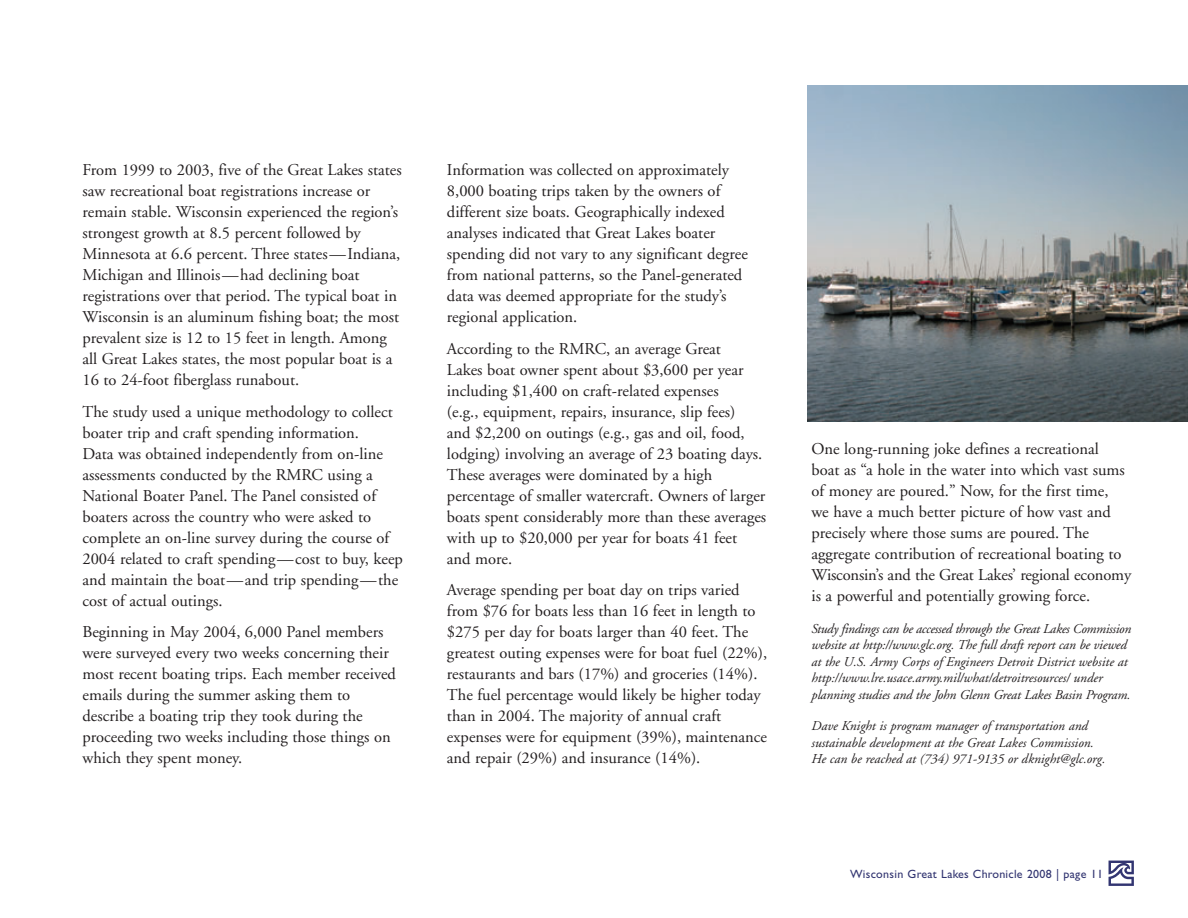
<style>
.page{position:relative;width:1188px;height:918px;background:#fff}
.page>*{position:absolute;margin:0;border:0;box-sizing:border-box;transform-origin:0 0}
.t1{font:16.5px/21px "Adobe Garamond";color:#231f20}
.t2{font:italic 13.5px/16.5px "Adobe Garamond";color:#231f20}
.t3{font:12px "Gill Sans";letter-spacing:.025em;color:#323571}
</style>
<div class="page">
<svg style="left:1109px;top:861px;width:25px;height:25px"></svg>
<img style="left:808px;top:86px;width:380px;height:335px">
<p class="t1" style="left:82px;top:161px;width:321px">From 1999 to 2003, five of the Great Lakes states saw recreational boat registrations increase or remain stable. Wisconsin experienced the region’s strongest growth at 8.5 percent followed by Minnesota at 6.6 percent. Three states—Indiana, Michigan and Illinois—had declining boat registrations over that period. The typical boat in Wisconsin is an aluminum fishing boat; the most prevalent size is 12 to 15 feet in length. Among all Great Lakes states, the most popular boat is a 16 to 24-foot fiberglass runabout.</p>
<p class="t1" style="left:82px;top:403px;width:322px">The study used a unique methodology to collect boater trip and craft spending information.<br>Data was obtained independently from on-line assessments conducted by the RMRC using a National Boater Panel. The Panel consisted of boaters across the country who were asked to complete an on-line survey during the course of 2004 related to craft spending—cost to buy, keep and maintain the boat—and trip spending—the cost of actual outings.</p>
<p class="t1" style="left:82px;top:623px;width:315px">Beginning in May 2004, 6,000 Panel members were surveyed every two weeks concerning their most recent boating trips. Each member received emails during the summer asking them to describe a boating trip they took during the proceeding two weeks including those things on which they spent money.</p>
<p class="t1" style="left:447px;top:161px;width:302px">Information was collected on approximately 8,000 boating trips taken by the owners of different size boats. Geographically indexed analyses indicated that Great Lakes boater spending did not vary to any significant degree from national patterns, so the Panel-generated data was deemed appropriate for the study’s regional application.</p>
<p class="t1" style="left:447px;top:340px;width:321px">According to the RMRC, an average Great<br>Lakes boat owner spent about $3,600 per year including $1,400 on craft-related expenses<br>(e.g., equipment, repairs, insurance, slip fees)<br>and $2,200 on outings (e.g., gas and oil, food, lodging) involving an average of 23 boating days.<br>These averages were dominated by a high percentage of smaller watercraft. Owners of larger boats spent considerably more than these averages with up to $20,000 per year for boats 41 feet<br>and more.</p>
<p class="t1" style="left:447px;top:581px;width:322px">Average spending per boat day on trips varied from $76 for boats less than 16 feet in length to $275 per day for boats larger than 40 feet. The greatest outing expenses were for boat fuel (22%), restaurants and bars (17%) and groceries (14%).<br>The fuel percentage would likely be higher today than in 2004. The majority of annual craft expenses were for equipment (39%), maintenance and repair (29%) and insurance (14%).</p>
<p class="t1" style="left:811px;top:440px;width:321px">One long-running joke defines a recreational<br>boat as “a hole in the water into which vast sums of money are poured.” Now, for the first time,<br>we have a much better picture of how vast and precisely where those sums are poured. The aggregate contribution of recreational boating to Wisconsin’s and the Great Lakes’ regional economy is a powerful and potentially growing force.</p>
<p class="t2" style="left:812px;top:621px;width:321px">Study findings can be accessed through the Great Lakes Commission website at http://www.glc.org. The full draft report can be viewed at the U.S. Army Corps of Engineers Detroit District website at http://www.lre.usace.army.mil/what/detroitresources/ under planning studies and the John Glenn Great Lakes Basin Program.</p>
<p class="t2" style="left:812px;top:719px;width:295px">Dave Knight is program manager of transportation and sustainable development at the Great Lakes Commission.<br>He can be reached at (734) 971-9135 or dknight@glc.org.</p>
<p class="t3" style="left:850px;top:869px;width:254px">Wisconsin Great Lakes Chronicle 2008 | page 11</p>
</div>
